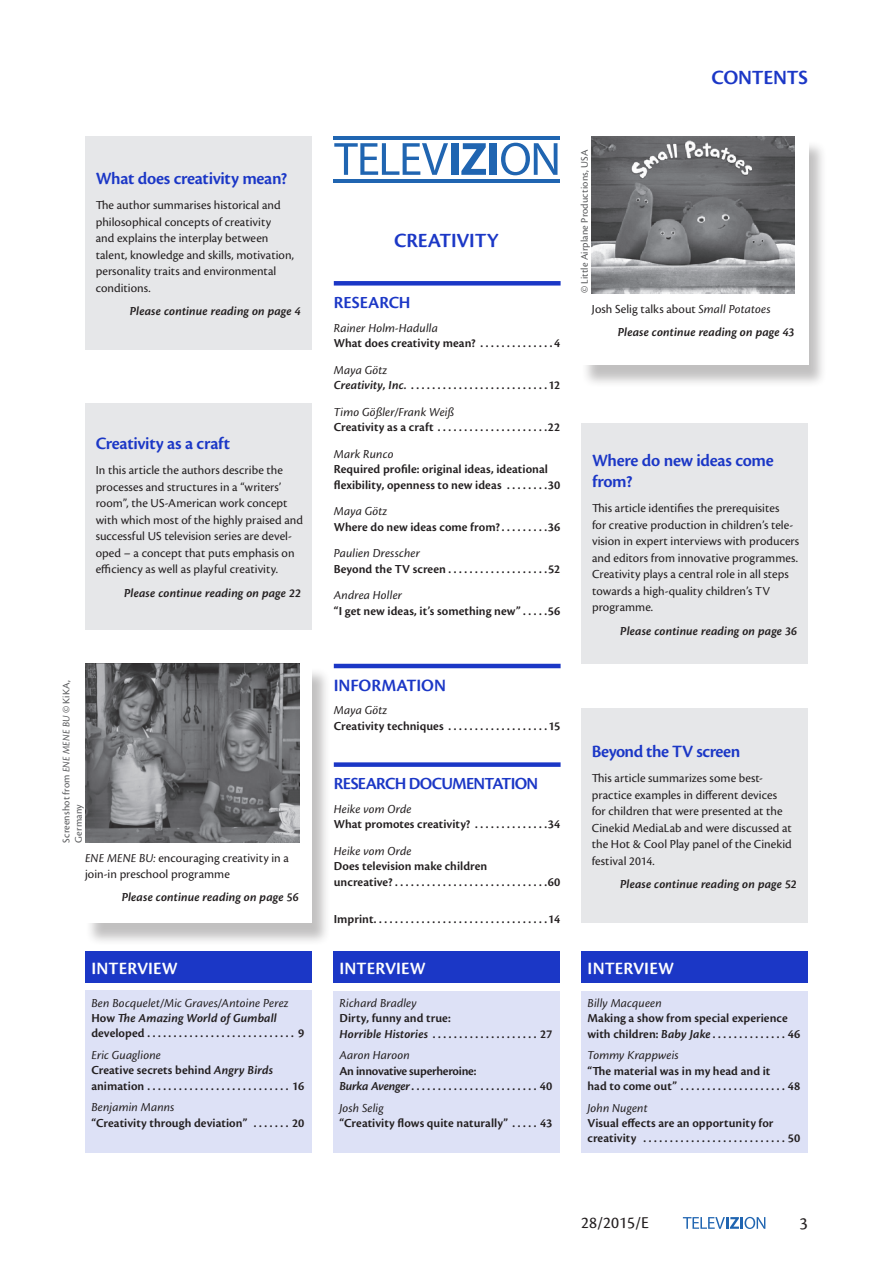
<style>
.page{position:relative;width:893px;height:1263px;background:#fff}
.page>*{position:absolute;margin:0;border:0;box-sizing:border-box;transform-origin:0 0}
.t1{font:600 21px "Cronos Pro";letter-spacing:.095em;color:#1b37c6}
.t2{font:600 18px/21.6px "Cronos Pro";letter-spacing:-.02em;color:#1b37c6}
.t3{font:600 18px "Cronos Pro";color:#fff}
.t4{font:18px "Cronos Pro";color:#231f20}
.t5{font:600 17.7px "Cronos Pro";color:#1b37c6}
.t6{font:17.25px "Cronos Pro";color:#231f20}
.t7{font:600 12.75px/15.3px "Cronos Pro";letter-spacing:.005em;color:#231f20}
.t8{font:12.75px/16.5px "Cronos Pro";letter-spacing:.005em;color:#231f20}
.t9{font:italic 600 12.75px/23.9px "Cronos Pro";letter-spacing:.01em;color:#231f20}
.t10{font:italic 12.75px "Cronos Pro";letter-spacing:.01em;color:#231f20}
.t11{font:600 12.75px/15.3px "Cronos Pro";letter-spacing:-.02em;color:#231f20}
.t12{font:10.5px/12.6px "Cronos Pro";letter-spacing:.01em;color:#57585a}
.s1{font-style:italic}
.s2{font-weight:400;font-style:italic}
.s3{font-weight:400;font-style:normal}
.s4{font-weight:400}
</style>
<div class="page">
<svg style="left:683px;top:1217px;width:82px;height:12px"></svg>
<hr style="left:333px;top:136px;width:227px;height:3px;background:#2065b1">
<hr style="left:333px;top:179px;width:227px;height:3px;background:#2065b1">
<svg style="left:334px;top:143px;width:114px;height:32px"></svg>
<div style="left:451px;top:143px;width:7px;height:32px;background:#2065b1"></div>
<svg style="left:461px;top:143px;width:25px;height:32px"></svg>
<div style="left:490px;top:143px;width:7px;height:32px;background:#2065b1"></div>
<svg style="left:501px;top:143px;width:56px;height:32px"></svg>
<div style="left:581px;top:140px;width:246px;height:247px;background:#231f20;opacity:.28"></div>
<div style="left:581px;top:136px;width:227px;height:228px;background:#fff"></div>
<div style="left:334px;top:281px;width:227px;height:5px;background:#1b37c6"></div>
<hr style="left:334px;top:664px;width:227px;height:4px;background:#1b37c6">
<div style="left:334px;top:762px;width:227px;height:5px;background:#1b37c6"></div>
<div style="left:85px;top:136px;width:226px;height:214px;background:#e6e7e9"></div>
<div style="left:85px;top:403px;width:227px;height:226px;background:#e6e7e9"></div>
<div style="left:581px;top:423px;width:227px;height:241px;background:#e6e7e9"></div>
<div style="left:581px;top:709px;width:227px;height:214px;background:#e6e7e9"></div>
<div style="left:85px;top:951px;width:227px;height:31px;background:#1b37c6"></div>
<div style="left:85px;top:990px;width:227px;height:163px;background:#dde1f6"></div>
<div style="left:333px;top:951px;width:227px;height:32px;background:#1b37c6"></div>
<div style="left:333px;top:991px;width:227px;height:162px;background:#dde1f6"></div>
<div style="left:581px;top:951px;width:227px;height:32px;background:#1b37c6"></div>
<div style="left:581px;top:991px;width:227px;height:162px;background:#dde1f6"></div>
<div style="left:85px;top:666px;width:245px;height:279px;background:#231f20;opacity:.28"></div>
<div style="left:85px;top:663px;width:227px;height:260px;background:#fff"></div>
<img style="left:86px;top:663px;width:214px;height:180px">
<img style="left:592px;top:136px;width:202px;height:157px">
<h2 class="t2" style="left:96px;top:168px;width:193px">What does creativity mean?</h2>
<p class="t8" style="left:96px;top:197px;width:200px">The author summarises historical and philosophical concepts of creativity<br>and explains the interplay between talent, knowledge and skills, motivation, personality traits and environmental conditions.</p>
<p class="t9" style="left:130px;top:300px;width:172px">Please continue reading on page 4</p>
<h2 class="t2" style="left:96px;top:433px;width:136px">Creativity as a craft</h2>
<p class="t8" style="left:96px;top:462px;width:209px">In this article the authors describe the processes and structures in a “writers’ room”, the US-American work concept with which most of the highly praised and successful US television series are devel&shy;oped – a concept that puts emphasis on efficiency as well as playful creativity.</p>
<p class="t9" style="left:124px;top:581px;width:179px">Please continue reading on page 22</p>
<p class="t12" style="left:60px;top:843px;width:164px;rotate:-90deg">Screenshot from <span class="s1">Ene Mene Bu</span> © KiKA,<br>Germany</p>
<p class="t8" style="left:85px;top:851px;width:205px;line-height:15.3px"><span class="s1">ENE MENE BU:</span> encouraging creativity in a join-in preschool programme</p>
<p class="t9" style="left:122px;top:886px;width:179px">Please continue reading on page 56</p>
<h2 class="t3" style="left:91px;top:958px;width:68px">interview</h2>
<p class="t7" style="left:91px;top:995px;width:215px"><span class="s2">Ben Bocquelet/Mic Graves/Antoine Perez<br></span>How <span class="s1">The Amazing World of Gumball </span>developed............................ 9</p>
<p class="t7" style="left:91px;top:1047px;width:215px"><span class="s2">Eric Guaglione<br></span>Creative secrets behind <span class="s1">Angry Birds </span>animation ...........................16</p>
<p class="t10" style="left:91px;top:1100px;width:85px">Benjamin Manns</p>
<p class="t7" style="left:91px;top:1115px;width:215px">“Creativity through deviation” . . . . . . . 20</p>
<h1 class="t1" style="left:711px;top:65px;width:98px">Contents</h1>
<h1 class="t1" style="left:394px;top:229px;width:23px">Creati</h1>
<h1 class="t1" style="left:457px;top:229px;width:41px">vity</h1>
<h3 class="t5" style="left:334px;top:292px;width:37px">Researc</h3>
<h3 class="t5" style="left:399px;top:292px;width:13px">h</h3>
<p class="t10" style="left:334px;top:320px;width:106px">Rainer Holm-Hadulla</p>
<p class="t7" style="left:334px;top:335px;width:228px">What does creativity mean? . . . . . . . . . . . . . 4</p>
<p class="t7" style="left:334px;top:362px;width:228px"><span class="s2">Maya Götz<br></span><span class="s1">Creativity, Inc.</span> ......................... 12</p>
<p class="t10" style="left:334px;top:405px;width:122px">Timo Gößler/Frank Weiß</p>
<p class="t7" style="left:334px;top:420px;width:228px">Creativity as a craft .................... 22</p>
<p class="t10" style="left:334px;top:447px;width:61px">Mark Runco</p>
<p class="t7" style="left:334px;top:462px;width:228px">Required profile: original ideas, ideational flexibility, openness to new ideas . . . . . . . 30</p>
<p class="t10" style="left:334px;top:504px;width:55px">Maya Götz</p>
<p class="t7" style="left:334px;top:519px;width:228px">Where do new ideas come from? . . . . . . . . 36</p>
<p class="t10" style="left:334px;top:546px;width:88px">Paulien Dresscher</p>
<p class="t7" style="left:334px;top:561px;width:228px">Beyond the TV screen .................. 52</p>
<p class="t10" style="left:334px;top:588px;width:70px">Andrea Holler</p>
<p class="t7" style="left:334px;top:603px;width:228px">“I get new ideas, it’s something new” . . . . 56</p>
<h2 class="t2" style="left:334px;top:674px;width:73px">informatio</h2>
<h2 class="t2" style="left:434px;top:674px;width:13px">n</h2>
<p class="t10" style="left:334px;top:703px;width:55px">Maya Götz</p>
<p class="t7" style="left:334px;top:718px;width:228px">Creativity techniques . . . . . . . . . . . . . . . . . . 15</p>
<h3 class="t5" style="left:334px;top:773px;width:35px">Researc</h3>
<h3 class="t5" style="left:395px;top:773px;width:26px">h doc</h3>
<h3 class="t5" style="left:441px;top:773px;width:53px">umentatio</h3>
<h3 class="t5" style="left:527px;top:773px;width:13px">n</h3>
<p class="t10" style="left:334px;top:802px;width:79px">Heike vom Orde</p>
<p class="t7" style="left:334px;top:817px;width:228px">What promotes creativity? . . . . . . . . . . . . . 34</p>
<p class="t10" style="left:334px;top:844px;width:79px">Heike vom Orde</p>
<p class="t7" style="left:334px;top:859px;width:228px">Does television make children<br>uncreative? ............................ 60</p>
<p class="t7" style="left:334px;top:912px;width:228px">Imprint ................................ 14</p>
<h2 class="t3" style="left:340px;top:958px;width:68px">interview</h2>
<p class="t10" style="left:339px;top:996px;width:79px">Richard Bradley</p>
<p class="t7" style="left:339px;top:1011px;width:215px">Dirty, funny and true:<br><span class="s1">Horrible Histories</span> ....................27</p>
<p class="t10" style="left:339px;top:1048px;width:72px">Aaron Haroon</p>
<p class="t11" style="left:339px;top:1063px;width:215px">An innovative superheroine:<br><span class="s1">Burka Avenger</span> ........................40</p>
<p class="t10" style="left:339px;top:1100px;width:46px">Josh Selig</p>
<p class="t7" style="left:339px;top:1115px;width:215px">“Creativity flows quite naturally” . . . . . 43</p>
<p class="t12" style="left:578px;top:293px;width:145px;rotate:-90deg">© Little Airplane Productions, USA</p>
<p class="t9" style="left:618px;top:297px;width:178px;text-indent:-26px"><span class="s3">Josh Selig talks about</span> <span class="s4">Small Potatoes<br></span>Please continue reading on page 43</p>
<h2 class="t2" style="left:592px;top:450px;width:183px">Where do new ideas come from?</h2>
<p class="t8" style="left:592px;top:500px;width:209px">This article identifies the prerequisites<br>for creative production in children’s tele&shy;vision in expert interviews with producers and editors from innovative programmes.<br>Creativity plays a central role in all steps towards a high-quality children’s TV programme.</p>
<p class="t9" style="left:620px;top:620px;width:179px">Please continue reading on page 36</p>
<h2 class="t2" style="left:592px;top:741px;width:150px">Beyond the TV screen</h2>
<p class="t8" style="left:592px;top:770px;width:202px">This article summarizes some best&shy;practice examples in different devices for children that were presented at the Cinekid MediaLab and were discussed at the Hot &amp; Cool Play panel of the Cinekid festival 2014.</p>
<p class="t9" style="left:620px;top:873px;width:178px">Please continue reading on page 52</p>
<h2 class="t3" style="left:588px;top:958px;width:68px">interview</h2>
<p class="t10" style="left:587px;top:996px;width:76px">Billy Macqueen</p>
<p class="t7" style="left:587px;top:1011px;width:215px">Making a show from special experience with children: <span class="s1">Baby Jake</span> . . . . . . . . . . . . . . 46</p>
<p class="t10" style="left:587px;top:1048px;width:93px">Tommy Krappweis</p>
<p class="t7" style="left:587px;top:1063px;width:215px">“The material was in my head and it<br>had to come out” ....................48</p>
<p class="t10" style="left:587px;top:1100px;width:62px">John Nugent</p>
<p class="t7" style="left:587px;top:1115px;width:215px">Visual effects are an opportunity for creativity ...........................50</p>
<h3 class="t6" style="left:581px;top:1213px;width:69px">28/2015/E</h3>
<h2 class="t4" style="left:800px;top:1213px;width:10px">3</h2>
</div>
